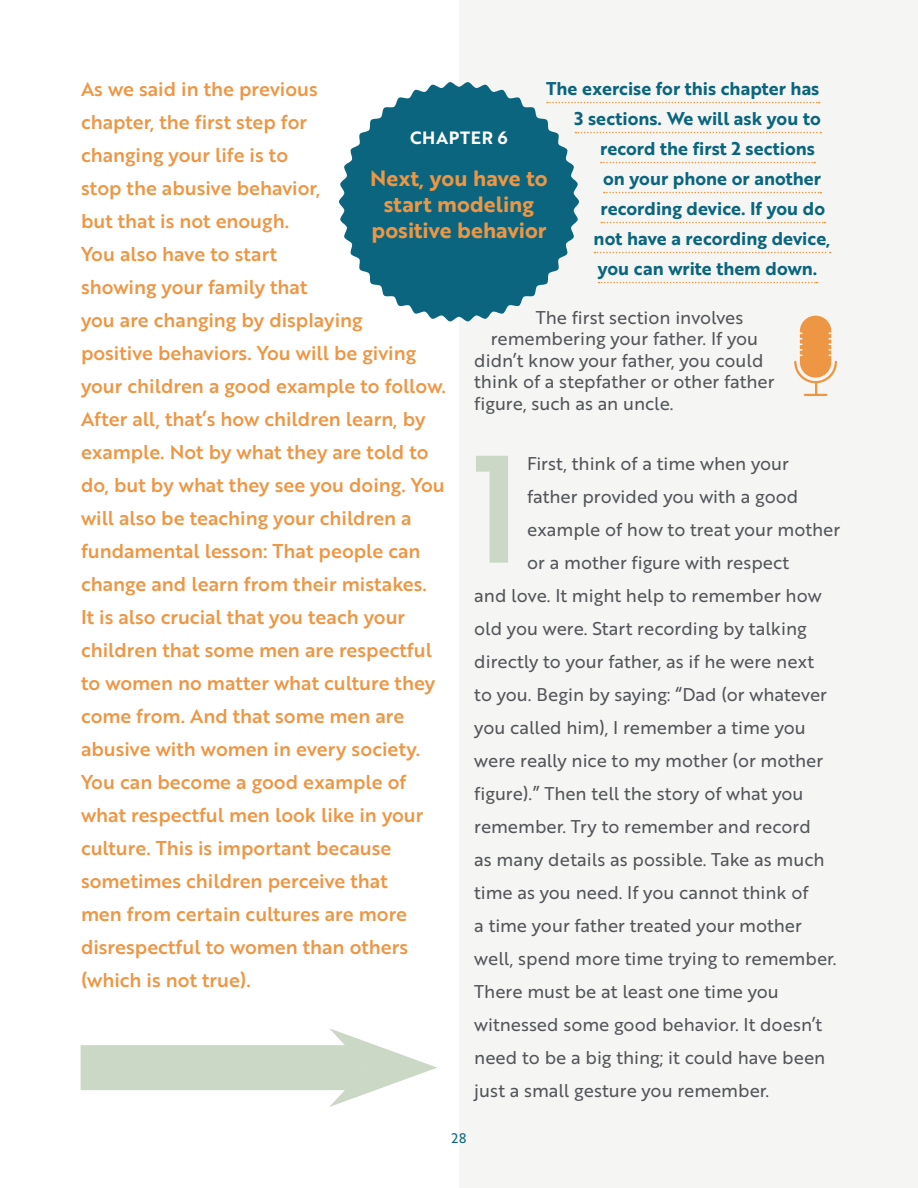
<style>
.page{position:relative;width:918px;height:1188px;background:#fff}
.page>*{position:absolute;margin:0;border:0;box-sizing:border-box;transform-origin:0 0}
.orange_chapter_type{font:148.5px "Brother 1816 Medium";color:#ccd8c6}
.t1{font:21.6px/25.8px "Brother 1816 Bold";color:#ed9644;text-align:center}
.orange_chapter_type-2{font:19.5px/33px "Brother 1816 Medium";color:#ed9644}
.my_basic_text{font:18px "Brother 1816 Regular";color:#54555a}
.new_blue_with_orange{font:18px "Brother 1816 Bold";color:#0b657e}
.t2{font:17.4px "Brother 1816 Bold";letter-spacing:.04em;color:#fff}
.t3{font:13.5px "Brother 1816 Regular";color:#0b657e}
</style>
<div class="page">
<div style="left:459px;top:0;width:459px;height:1188px;background:#f5f6f3"></div>
<svg style="left:339px;top:82px;width:240px;height:239px;fill:#0b657e"></svg>
<svg style="left:547px;top:102px;width:273px;height:1px"></svg>
<svg style="left:575px;top:132px;width:246px;height:1px"></svg>
<svg style="left:601px;top:162px;width:214px;height:1px"></svg>
<svg style="left:604px;top:192px;width:217px;height:1px"></svg>
<svg style="left:601px;top:222px;width:224px;height:1px"></svg>
<svg style="left:594px;top:252px;width:237px;height:1px"></svg>
<svg style="left:599px;top:282px;width:219px;height:1px"></svg>
<svg style="left:794px;top:316px;width:43px;height:80px"></svg>
<div style="left:81px;top:1045px;width:285px;height:45px;background:#ccd8c6"></div>
<svg style="left:329px;top:1028px;width:108px;height:79px"></svg>
<p class="new_blue_with_orange" style="left:546px;top:75px;width:275px">The exercise for this chapter has</p>
<p class="new_blue_with_orange" style="left:575px;top:105px;width:248px">3 sections. We will ask you to</p>
<p class="new_blue_with_orange" style="left:600px;top:135px;width:216px">record the first 2 sections</p>
<p class="new_blue_with_orange" style="left:603px;top:165px;width:219px">on your phone or another</p>
<p class="new_blue_with_orange" style="left:600px;top:195px;width:226px">recording device. If you do</p>
<p class="new_blue_with_orange" style="left:594px;top:225px;width:238px">not have a recording device,</p>
<p class="new_blue_with_orange" style="left:598px;top:255px;width:221px">you can write them down.</p>
<p class="my_basic_text" style="left:536px;top:304px;width:209px">The first section involves</p>
<p class="my_basic_text" style="left:491px;top:325px;width:269px">remembering your father. If you</p>
<p class="my_basic_text" style="left:474px;top:347px;width:291px">didn’t know your father, you could</p>
<p class="my_basic_text" style="left:474px;top:369px;width:302px">think of a stepfather or other father</p>
<p class="my_basic_text" style="left:474px;top:390px;width:201px">figure, such as an uncle.</p>
<p class="orange_chapter_type-2" style="left:81px;top:72px;width:366px">As we said in the previous<br>chapter, the first step for<br>changing your life is to<br>stop the abusive behavior,<br>but that is not enough.<br>You also have to start<br>showing your family that<br>you are changing by displaying<br>positive behaviors. You will be giving your children a good example to follow.<br>After all, that’s how children learn, by example. Not by what they are told to do, but by what they see you doing. You will also be teaching your children a fundamental lesson: That people can change and learn from their mistakes.</p>
<p class="orange_chapter_type-2" style="left:81px;top:600px;width:356px">It is also crucial that you teach your children that some men are respectful to women no matter what culture they come from. And that some men are abusive with women in every society.<br>You can become a good example of what respectful men look like in your culture. This is important because sometimes children perceive that<br>men from certain cultures are more disrespectful to women than others (which is not true).</p>
<p class="t2" style="left:410px;top:125px;width:99px">CHAPTER 6</p>
<p class="t1" style="left:370px;top:164px;width:179px">Next, you have to start modeling positive behavior</p>
<p class="orange_chapter_type" style="left:471px;top:398px;width:53px">1</p>
<p class="my_basic_text" style="left:527px;top:450px;width:263px">First, think of a time when your</p>
<p class="my_basic_text" style="left:527px;top:483px;width:273px">father provided you with a good</p>
<p class="my_basic_text" style="left:527px;top:516px;width:315px">example of how to treat your mother</p>
<p class="my_basic_text" style="left:527px;top:549px;width:264px">or a mother figure with respect</p>
<p class="my_basic_text" style="left:474px;top:582px;width:349px">and love. It might help to remember how</p>
<p class="my_basic_text" style="left:474px;top:615px;width:334px">old you were. Start recording by talking</p>
<p class="my_basic_text" style="left:474px;top:648px;width:341px">directly to your father, as if he were next</p>
<p class="my_basic_text" style="left:474px;top:681px;width:354px">to you. Begin by saying: “Dad (or whatever</p>
<p class="my_basic_text" style="left:474px;top:714px;width:333px">you called him), I remember a time you</p>
<p class="my_basic_text" style="left:474px;top:747px;width:351px">were really nice to my mother (or mother</p>
<p class="my_basic_text" style="left:474px;top:780px;width:331px">figure).” Then tell the story of what you</p>
<p class="my_basic_text" style="left:474px;top:813px;width:338px">remember. Try to remember and record</p>
<p class="my_basic_text" style="left:474px;top:846px;width:352px">as many details as possible. Take as much</p>
<p class="my_basic_text" style="left:474px;top:879px;width:336px">time as you need. If you cannot think of</p>
<p class="my_basic_text" style="left:474px;top:912px;width:329px">a time your father treated your mother</p>
<p class="my_basic_text" style="left:474px;top:945px;width:364px">well, spend more time trying to remember.</p>
<p class="my_basic_text" style="left:474px;top:978px;width:306px">There must be at least one time you</p>
<p class="my_basic_text" style="left:474px;top:1011px;width:350px">witnessed some good behavior. It doesn’t</p>
<p class="my_basic_text" style="left:474px;top:1044px;width:353px">need to be a big thing; it could have been</p>
<p class="my_basic_text" style="left:474px;top:1077px;width:297px">just a small gesture you remember.</p>
<p class="t3" style="left:452px;top:1128px;width:16px">28</p>
</div>
